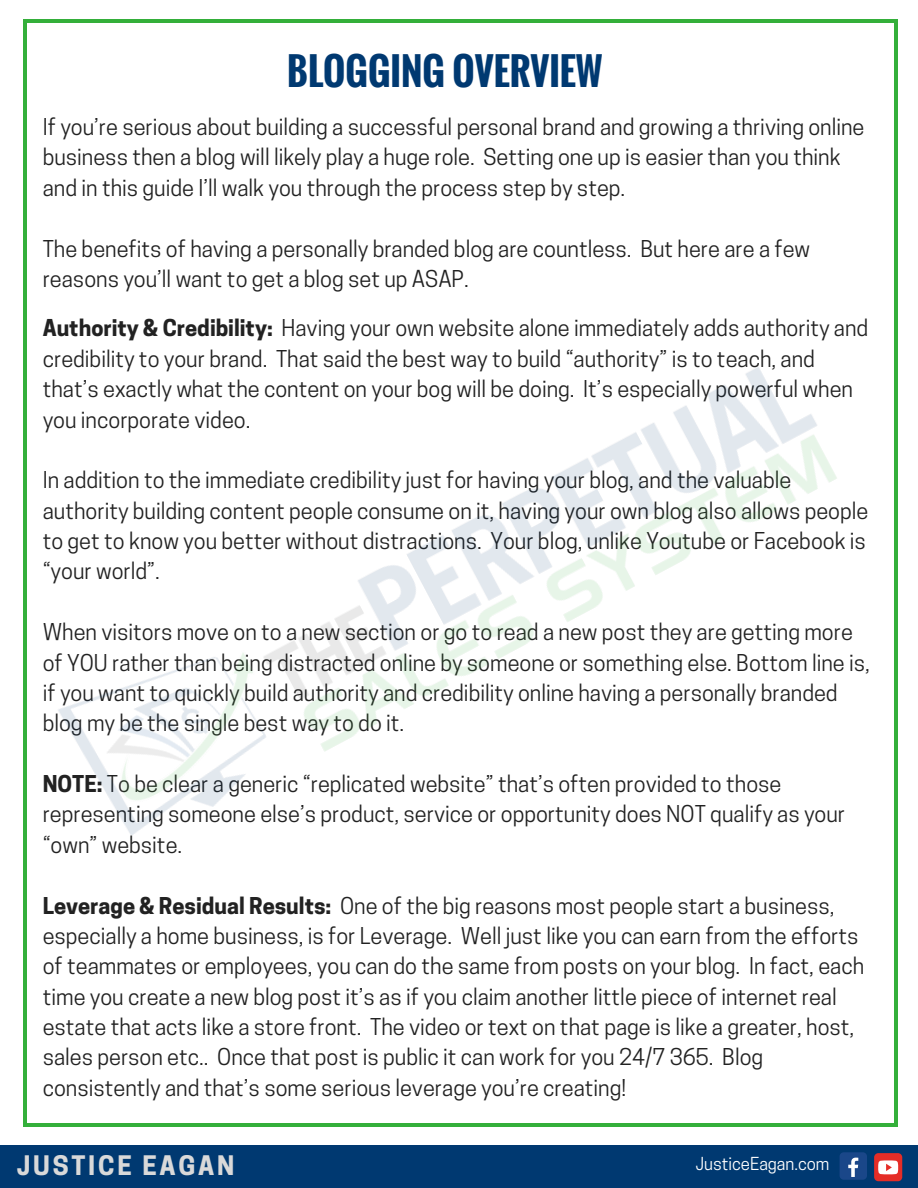
<style>
.page{position:relative;width:918px;height:1188px;background:#fff}
.page>*{position:absolute;margin:0;border:0;box-sizing:border-box;transform-origin:0 0}
.t1{font:700 37.35px "Oswald";color:#003971}
.t2{font:700 25.2px "Cooper Hewitt";letter-spacing:.11em;color:#d9d9d9}
.t3{font:21.75px/30.3px "Cooper Hewitt";color:#222}
.t4{font:16.8px "Cooper Hewitt";color:#fff}
.s1{font-weight:700}
</style>
<div class="page">
<hr style="left:24px;top:22px;width:3px;height:1102px;background:#34af3a">
<hr style="left:894px;top:22px;width:4px;height:1102px;background:#34af3a">
<hr style="left:27px;top:1124px;width:868px;height:3px;background:#34af3a">
<hr style="left:27px;top:19px;width:868px;height:4px;background:#34af3a">
<div style="left:0;top:1145px;width:918px;height:43px;background:#003971"></div>
<div style="left:840px;top:1152px;width:27px;height:28px;background:#1a4789;border-radius:4px"></div>
<svg style="left:848px;top:1158px;width:10px;height:19px"></svg>
<div style="left:874px;top:1153px;width:28px;height:28px;background:#e52d27;border-radius:4px"></div>
<svg style="left:878px;top:1160px;width:20px;height:14px"></svg>
<img style="left:23px;top:256px;width:814px;height:689px">
<h1 class="t1" style="left:287px;top:42px;width:317px">BLOGGING OVERVIEW</h1>
<p class="t3" style="left:43px;top:114px;width:823px">If you’re serious about building a successful personal brand and growing a thriving online business then a blog will likely play a huge role. Setting one up is easier than you think and in this guide I’ll walk you through the process step by step.</p>
<p class="t3" style="left:43px;top:236px;width:769px">The benefits of having a personally branded blog are countless. But here are a few reasons you’ll want to get a blog set up ASAP.</p>
<p class="t3" style="left:43px;top:316px;width:827px"><span class="s1">Authority &amp; Credibility:</span> Having your own website alone immediately adds authority and credibility to your brand. That said the best way to build “authority” is to teach, and that’s exactly what the content on your bog will be doing. It’s especially powerful when you incorporate video.</p>
<p class="t3" style="left:43px;top:468px;width:827px">In addition to the immediate credibility just for having your blog, and the valuable authority building content people consume on it, having your own blog also allows people to get to know you better without distractions. Your blog, unlike Youtube or Facebook is “your world”.</p>
<p class="t3" style="left:43px;top:620px;width:829px">When visitors move on to a new section or go to read a new post they are getting more of YOU rather than being distracted online by someone or something else. Bottom line is, if you want to quickly build authority and credibility online having a personally branded blog my be the single best way to do it.</p>
<p class="t3" style="left:43px;top:771px;width:804px"><span class="s1">NOTE:</span> To be clear a generic “replicated website” that’s often provided to those representing someone else’s product, service or opportunity does NOT qualify as your “own” website.</p>
<p class="t3" style="left:43px;top:893px;width:823px"><span class="s1">Leverage &amp; Residual Results:</span> One of the big reasons most people start a business, especially a home business, is for Leverage. Well just like you can earn from the efforts of teammates or employees, you can do the same from posts on your blog. In fact, each time you create a new blog post it’s as if you claim another little piece of internet real estate that acts like a store front. The video or text on that page is like a greater, host, sales person etc.. Once that post is public it can work for you 24/7 365. Blog consistently and that’s some serious leverage you’re creating!</p>
<p class="t2" style="left:17px;top:1156px;width:219px">JUSTICE EAGAN</p>
<p class="t4" style="left:696px;top:1157px;width:135px">JusticeEagan.com</p>
</div>
